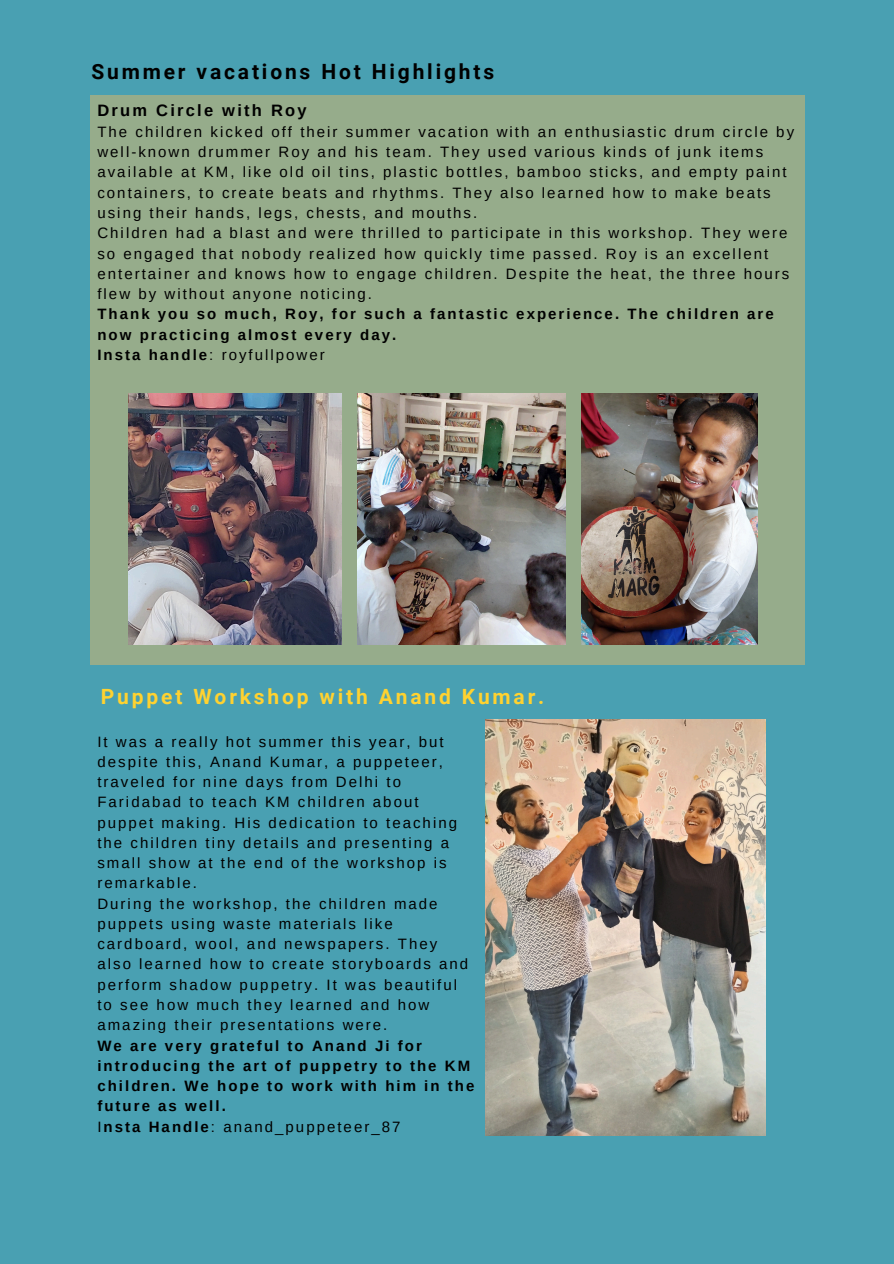
<style>
.page{position:relative;width:894px;height:1264px;background:#fff}
.page>*{position:absolute;margin:0;border:0;box-sizing:border-box;transform-origin:0 0}
.t1{font:700 21px "Roboto";letter-spacing:.135em;color:#ffd230}
.t2{font:700 21px "Roboto";letter-spacing:.135em;color:#000}
.t3{font:700 16.5px "Arimo";letter-spacing:.135em;color:#000}
.t4{font:15px/20.2px "Arimo";letter-spacing:.135em;color:#000}
.t5{font:700 15px/20.2px "Arimo";letter-spacing:.135em;color:#000}
.s1{font-weight:700}
</style>
<div class="page">
<div style="left:0;top:0;width:893px;height:1263px;background:#49a0b2"></div>
<div style="left:90px;top:95px;width:714px;height:569px;background:#96ac8b"></div>
<img style="left:129px;top:393px;width:212px;height:251px">
<img style="left:581px;top:393px;width:176px;height:251px">
<img style="left:485px;top:719px;width:280px;height:416px">
<img style="left:357px;top:393px;width:208px;height:251px">
<p class="t2" style="left:91px;top:59px;width:404px">Summer vacations Hot Highlights</p>
<h1 class="t3" style="left:97px;top:101px;width:211px">Drum Circle with Roy</h1>
<p class="t4" style="left:97px;top:122px;width:698px">The children kicked off their summer vacation with an enthusiastic drum circle by well-known drummer Roy and his team. They used various kinds of junk items available at KM, like old oil tins, plastic bottles, bamboo sticks, and empty paint containers, to create beats and rhythms. They also learned how to make beats using their hands, legs, chests, and mouths.</p>
<p class="t4" style="left:97px;top:223px;width:693px">Children had a blast and were thrilled to participate in this workshop. They were so engaged that nobody realized how quickly time passed. Roy is an excellent entertainer and knows how to engage children. Despite the heat, the three hours flew by without anyone noticing.</p>
<p class="t5" style="left:97px;top:304px;width:677px">Thank you so much, Roy, for such a fantastic experience. The children are now practicing almost every day.</p>
<p class="t4" style="left:97px;top:344px;width:229px"><span class="s1">Insta handle</span>: royfullpower</p>
<p class="t1" style="left:101px;top:685px;width:445px">Puppet Workshop with Anand Kumar.</p>
<p class="t4" style="left:97px;top:731px;width:361px">It was a really hot summer this year, but despite this, Anand Kumar, a puppeteer, traveled for nine days from Delhi to Faridabad to teach KM children about puppet making. His dedication to teaching the children tiny details and presenting a small show at the end of the workshop is remarkable.</p>
<p class="t4" style="left:97px;top:893px;width:372px">During the workshop, the children made puppets using waste materials like cardboard, wool, and newspapers. They also learned how to create storyboards and perform shadow puppetry. It was beautiful to see how much they learned and how amazing their presentations were.</p>
<p class="t5" style="left:97px;top:1035px;width:378px">We are very grateful to Anand Ji for introducing the art of puppetry to the KM children. We hope to work with him in the future as well.</p>
<p class="t4" style="left:97px;top:1116px;width:304px">I<span class="s1">nsta Handle</span>: anand_puppeteer_87</p>
</div>
